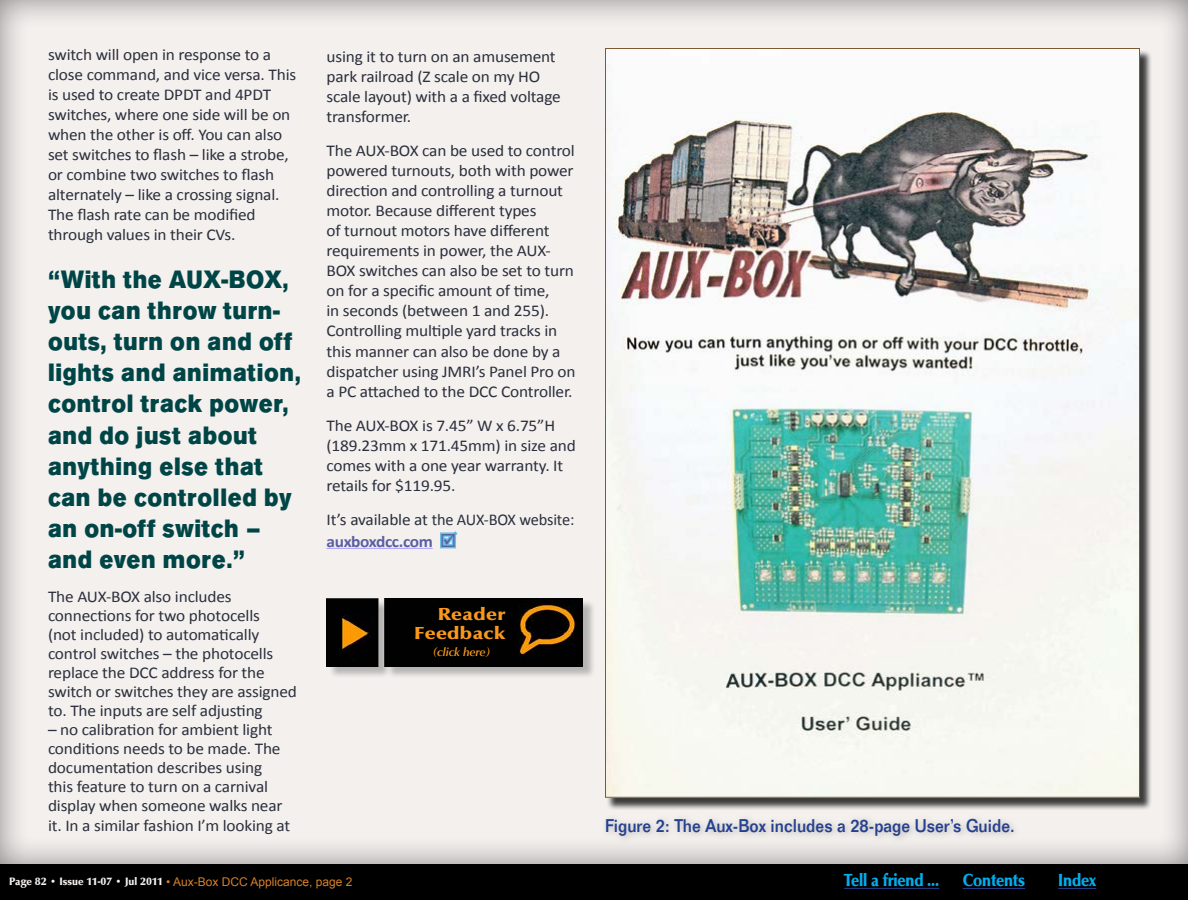
<style>
.page{position:relative;width:1188px;height:900px;background:#fff}
.page>*{position:absolute;margin:0;border:0;box-sizing:border-box;transform-origin:0 0}
.Body_text_no_dropcap{font:26px/31.2px "Modern San No 1 URWT Ultr";letter-spacing:.03em;color:#004546;scale:.9 1}
.t1{font:500 18px "Folio";color:#25408f;scale:.92 1}
.t2{font:18px "URW Classico Blac";letter-spacing:-.01em;color:#00aeef;scale:.9 1}
.t3{font:18px "URW Classico T Blac";letter-spacing:.02em;color:#f8991d;scale:1.2 1}
.Body_text_-_with_dro{font:16.5px/20.1px "Calibri";letter-spacing:-.01em;color:#2c303d;scale:1.05 1}
.t4{font:12px "Arial";color:#d7802a}
.t5{font:italic 500 12px "URW Classico T";color:#f8991d}
.t6{font:11px "URW Classico Blac";color:#f3f0ee}
.s1{font-weight:700;color:#595fa2}
.s2{color:#595fa2}
</style>
<div class="page">
<div style="left:0;top:864px;width:1188px;height:36px;background:#000"></div>
<div style="left:0;top:0;width:1188px;height:864px;background:#000;opacity:.45"></div>
<hr style="left:963px;top:888px;width:62px;height:1px;background:#25408f">
<hr style="left:1058px;top:888px;width:38px;height:1px;background:#25408f">
<hr style="left:844px;top:888px;width:95px;height:1px;background:#25408f">
<div style="left:328px;top:600px;width:268px;height:79px;background:#000;opacity:.25"></div>
<img style="left:326px;top:598px;width:257px;height:68px">
<hr style="left:326px;top:548px;width:107px;height:1px;background:#a99eff">
<svg style="left:438px;top:528px;width:22px;height:22px"></svg>
<div style="left:606px;top:49px;width:547px;height:761px;background:#000;opacity:.75"></div>
<img style="left:607px;top:50px;width:531px;height:746px">
<div style="left:601px;top:813px;width:422px;height:31px;background:#000;opacity:.25"></div>
<p class="Body_text_-_with_dro" style="left:48px;top:44px;width:238px">switch will open in response to a close command, and vice versa. This is used to create DPDT and 4PDT switches, where one side will be on when the other is off. You can also set switches to flash – like a strobe, or combine two switches to flash alternately – like a crossing signal.<br>The flash rate can be modified through values in their CVs.</p>
<p class="Body_text_no_dropcap" style="left:48px;top:263px;width:283px">“With the AUX-BOX, you can throw turn&shy;outs, turn on and off lights and animation, control track power, and do just about anything else that can be controlled by an on-off switch – and even more.”</p>
<p class="Body_text_-_with_dro" style="left:48px;top:587px;width:239px;line-height:19px">The AUX-BOX also includes connections for two photocells<br>(not included) to automatically control switches – the photocells replace the DCC address for the switch or switches they are assigned to. The inputs are self adjusting</p>
<p class="Body_text_-_with_dro" style="left:48px;top:720px;width:232px;line-height:19.2px">– no calibration for ambient light conditions needs to be made. The documentation describes using this feature to turn on a carnival display when someone walks near it. In a similar fashion I’m looking at</p>
<p class="Body_text_-_with_dro" style="left:326px;top:45px;width:225px">using it to turn on an amusement park railroad (Z scale on my HO scale layout) with a a fixed voltage transformer.</p>
<p class="Body_text_-_with_dro" style="left:326px;top:140px;width:239px">The AUX-BOX can be used to control powered turnouts, both with power direction and controlling a turnout motor. Because different types<br>of turnout motors have different requirements in power, the AUX-BOX switches can also be set to turn on for a specific amount of time,<br>in seconds (between 1 and 255).<br>Controlling multiple yard tracks in this manner can also be done by a dispatcher using JMRI’s Panel Pro on a PC attached to the DCC Controller.</p>
<p class="Body_text_-_with_dro" style="left:326px;top:414px;width:239px">The AUX-BOX is 7.45” W x 6.75”H (189.23mm x 171.45mm) in size and comes with a one year warranty. It retails for $119.95.</p>
<p class="Body_text_-_with_dro" style="left:326px;top:508px;width:238px;line-height:21.9px">It’s available at the AUX-BOX website: <span class="s1">auxboxdcc.com</span> <span class="s2">☑</span></p>
<p class="t3" style="left:438px;top:603px;width:58px">Reader</p>
<p class="t3" style="left:414px;top:622px;width:77px">Feedback</p>
<p class="t5" style="left:433px;top:645px;width:58px">(click here)</p>
<p class="t1" style="left:605px;top:815px;width:447px">Figure 2: The Aux-Box includes a 28-page User’s Guide.</p>
<p class="t6" style="left:9px;top:874px;width:155px">Page 82 • Issue 11-07 • Jul 2011</p>
<p class="t2" style="left:844px;top:869px;width:107px">Tell a friend ...</p>
<p class="t2" style="left:963px;top:869px;width:71px">Contents</p>
<p class="t2" style="left:1058px;top:869px;width:44px">Index</p>
<p class="t4" style="left:166px;top:874px;width:188px">• Aux-Box DCC Applicance, page 2</p>
</div>
